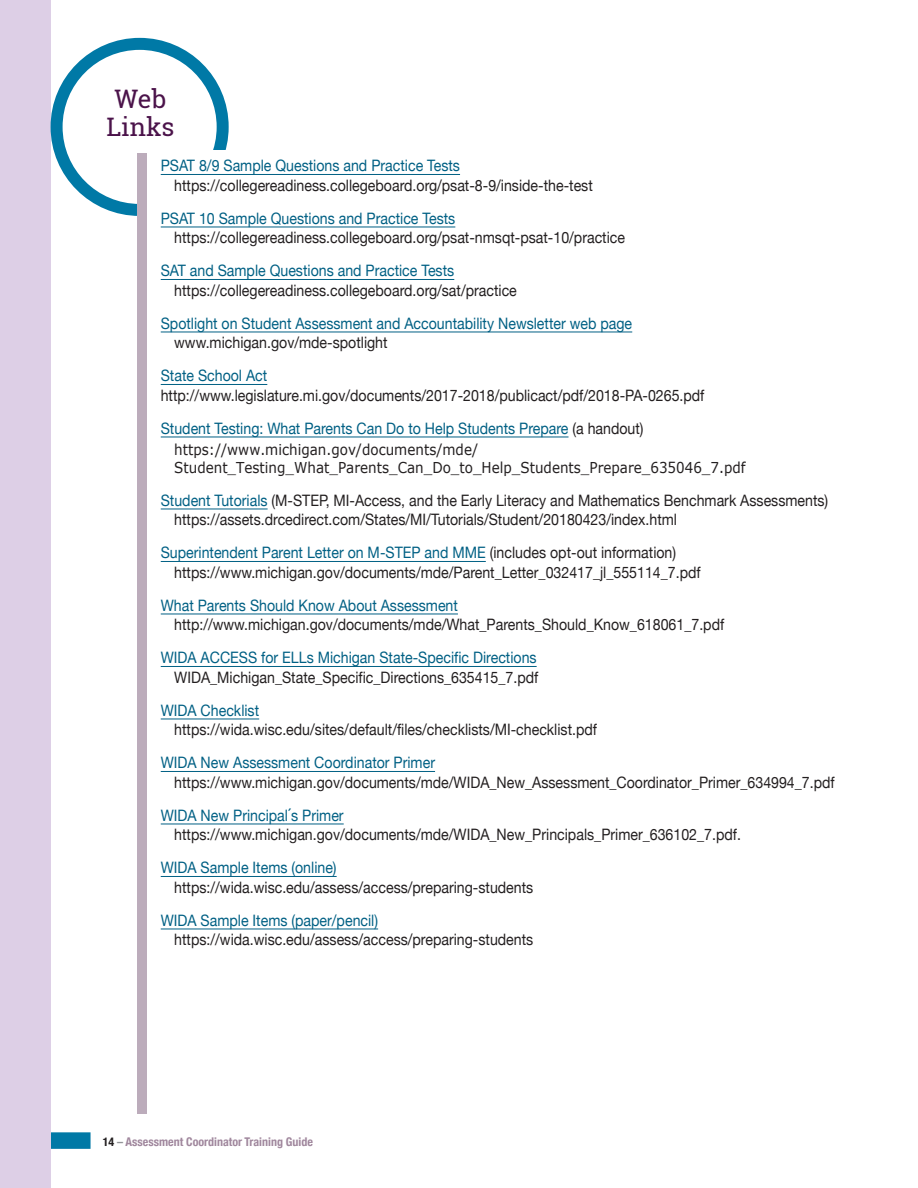
<style>
.page{position:relative;width:918px;height:1188px;background:#fff}
.page>*{position:absolute;margin:0;border:0;box-sizing:border-box;transform-origin:0 0}
.t1{font:25.5px/28.5px "Roboto Slab";color:#4b134a;text-align:center}
.Resources_List_full{font:15.75px "Helvetica Neue";color:#231f20;scale:.9 1}
.Resources_List_visab{font:15.75px "Helvetica Neue";color:#006084;scale:.9 1}
.Resources_List_visab-2{font:15.75px/19.5px "Helvetica Neue";color:#231f20;scale:.9 1}
.Resources_List_full-2{font:15.75px "Helvetica Neue";color:#006084;scale:.9 1}
.Resources_List_full-3{font:15px/17.7px "Verdana";color:#231f20;scale:.9 1}
.t2{font:700 condensed 12px "Helvetica Neue";color:#a0879d}
.s1{color:#006084}
.s2{color:#231f20}
.s3{font-family:"Glober Semi Bold Free"}
.s4{color:#939598}
</style>
<div class="page">
<div style="left:39px;top:1132px;width:52px;height:17px;background:#0079a6"></div>
<div style="left:0;top:0;width:51px;height:1188px;background:#ddcfe6"></div>
<div style="left:51px;top:38px;width:178px;height:178px;border:12px solid #0079a6;border-radius:50%"></div>
<div style="left:147px;top:150px;width:736px;height:926px;background:#fff"></div>
<hr style="left:161px;top:174px;width:299px;height:1px;background:#006084">
<hr style="left:161px;top:227px;width:294px;height:1px;background:#006084">
<hr style="left:161px;top:279px;width:293px;height:1px;background:#006084">
<hr style="left:161px;top:332px;width:471px;height:1px;background:#006084">
<hr style="left:161px;top:384px;width:106px;height:1px;background:#006084">
<hr style="left:161px;top:437px;width:408px;height:1px;background:#006084">
<hr style="left:161px;top:509px;width:107px;height:1px;background:#006084">
<hr style="left:161px;top:561px;width:325px;height:1px;background:#006084">
<hr style="left:161px;top:614px;width:297px;height:1px;background:#006084">
<hr style="left:161px;top:666px;width:376px;height:1px;background:#006084">
<hr style="left:161px;top:719px;width:98px;height:1px;background:#006084">
<hr style="left:161px;top:771px;width:274px;height:1px;background:#006084">
<hr style="left:161px;top:824px;width:183px;height:1px;background:#006084">
<hr style="left:161px;top:876px;width:176px;height:1px;background:#006084">
<hr style="left:161px;top:929px;width:217px;height:1px;background:#006084">
<div style="left:138px;top:153px;width:9px;height:961px;background:#bcacbb"></div>
<h1 class="t1" style="left:106px;top:84px;width:70px">Web<br>Links</h1>
<p class="Resources_List_visab-2" style="left:174px;top:157px;width:467px;text-indent:-13px"><span class="s1">PSAT 8/9 Sample Questions and Practice Tests </span>https://collegereadiness.collegeboard.org/psat-8-9/inside-the-test</p>
<p class="Resources_List_visab" style="left:161px;top:207px;width:329px">PSAT 10 Sample Questions and Practice Tests</p>
<p class="Resources_List_full" style="left:174px;top:227px;width:503px">https://collegereadiness.collegeboard.org/psat-nmsqt-psat-10/practice</p>
<p class="Resources_List_visab" style="left:161px;top:260px;width:328px">SAT and Sample Questions and Practice Tests</p>
<p class="Resources_List_full" style="left:174px;top:279px;width:382px">https://collegereadiness.collegeboard.org/sat/practice</p>
<p class="Resources_List_visab" style="left:161px;top:312px;width:525px">Spotlight on Student Assessment and Accountability Newsletter web page</p>
<p class="Resources_List_full" style="left:174px;top:331px;width:239px">www.michigan.gov/mde-spotlight</p>
<p class="Resources_List_full-2" style="left:161px;top:364px;width:120px">State School Act</p>
<p class="Resources_List_visab-2" style="left:161px;top:387px;width:606px">http://www.legislature.mi.gov/documents/2017-2018/publicact/pdf/2018-PA-0265.pdf</p>
<p class="Resources_List_visab" style="left:161px;top:417px;width:538px">Student Testing: What Parents Can Do to Help Students Prepare <span class="s2">(a handout)</span></p>
<p class="Resources_List_full-3" style="left:174px;top:440px;width:636px">https://www.michigan.gov/documents/mde/<br>Student_Testing_What_Parents_Can_Do_to_Help_Students_Prepare_635046_7.pdf</p>
<p class="Resources_List_visab-2" style="left:161px;top:492px;width:743px"><span class="s1">Student Tutorials</span> (M-STEP, MI-Access, and the Early Literacy and Mathematics Benchmark Assessments)</p>
<p class="Resources_List_full" style="left:174px;top:509px;width:560px">https://assets.drcedirect.com/States/MI/Tutorials/Student/20180423/index.html</p>
<p class="Resources_List_visab" style="left:161px;top:542px;width:574px">Superintendent Parent Letter on M-STEP and MME <span class="s2">(includes opt-out information)</span></p>
<p class="Resources_List_full" style="left:174px;top:561px;width:586px">https://www.michigan.gov/documents/mde/Parent_Letter_032417_jl_555114_7.pdf</p>
<p class="Resources_List_visab" style="left:161px;top:594px;width:332px">What Parents Should Know About Assessment</p>
<p class="Resources_List_full" style="left:174px;top:614px;width:613px">http://www.michigan.gov/documents/mde/What_Parents_Should_Know_618061_7.pdf</p>
<p class="Resources_List_visab" style="left:161px;top:647px;width:419px">WIDA ACCESS for ELLs Michigan State-Specific Directions</p>
<p class="Resources_List_full" style="left:174px;top:666px;width:406px">WIDA_Michigan_State_Specific_Directions_635415_7.pdf</p>
<p class="Resources_List_visab" style="left:161px;top:699px;width:111px">WIDA Checklist</p>
<p class="Resources_List_full" style="left:174px;top:718px;width:471px">https://wida.wisc.edu/sites/default/files/checklists/MI-checklist.pdf</p>
<p class="Resources_List_visab" style="left:161px;top:751px;width:306px">WIDA New Assessment Coordinator Primer</p>
<p class="Resources_List_full" style="left:174px;top:771px;width:735px">https://www.michigan.gov/documents/mde/WIDA_New_Assessment_Coordinator_Primer_634994_7.pdf</p>
<p class="Resources_List_visab" style="left:161px;top:804px;width:205px">WIDA New Principal<span class="s3">´</span>s Primer</p>
<p class="Resources_List_full" style="left:174px;top:823px;width:631px">https://www.michigan.gov/documents/mde/WIDA_New_Principals_Primer_636102_7.pdf.</p>
<p class="Resources_List_visab" style="left:161px;top:856px;width:197px">WIDA Sample Items (online)</p>
<p class="Resources_List_full" style="left:174px;top:876px;width:401px">https://wida.wisc.edu/assess/access/preparing-students</p>
<p class="Resources_List_visab" style="left:161px;top:909px;width:243px">WIDA Sample Items (paper/pencil)</p>
<p class="Resources_List_full" style="left:174px;top:928px;width:401px">https://wida.wisc.edu/assess/access/preparing-students</p>
<p class="t2" style="left:103px;top:1132px;width:212px"><span class="s2">14</span> <span class="s4">–</span> Assessment Coordinator Training Guide</p>
</div>
